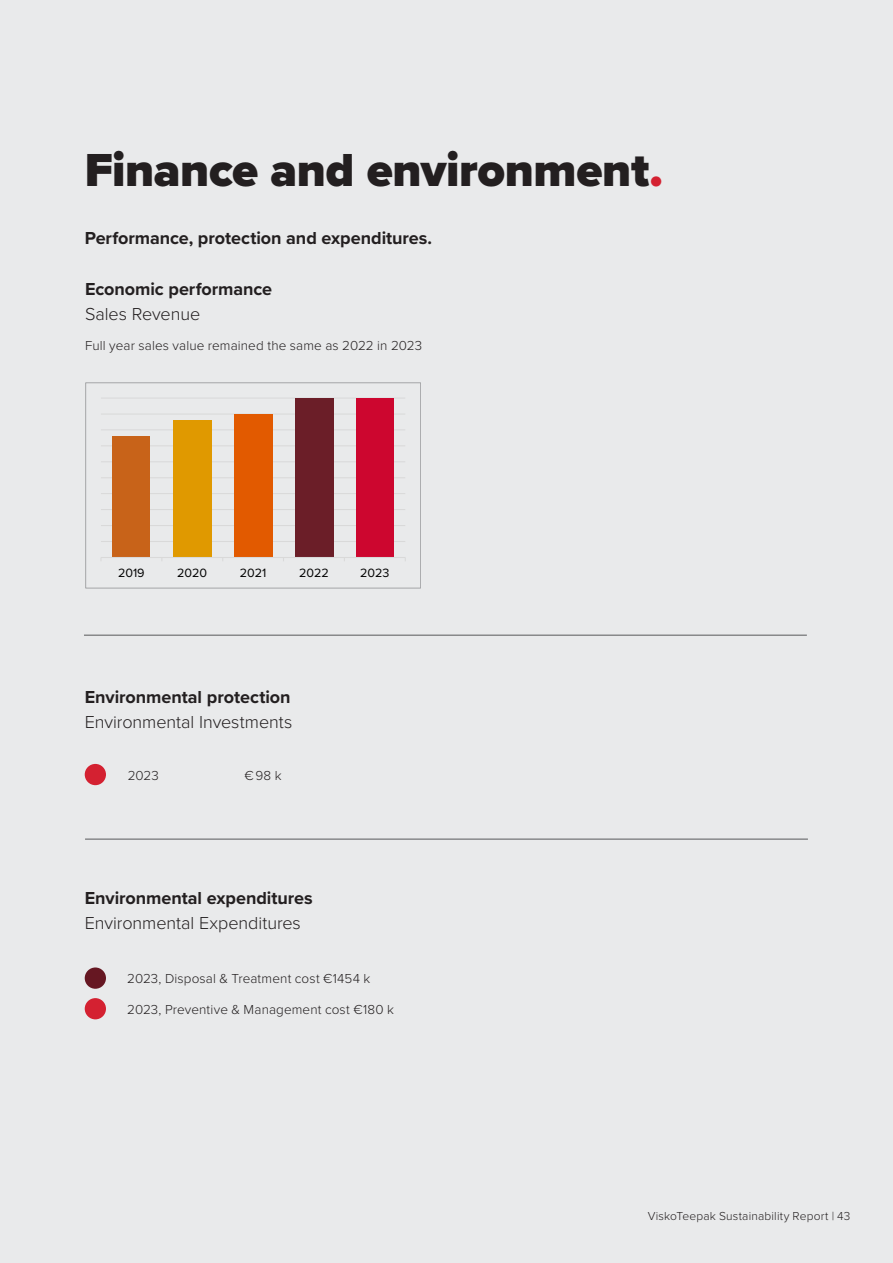
<style>
.page{position:relative;width:893px;height:1263px;background:#e9eaeb}
.page>*{position:absolute;margin:0;border:0;box-sizing:border-box;transform-origin:0 0}
.t1{font:900 48px "Proxima Nova";letter-spacing:-.01em;color:#231f20}
.t2{font:700 18px "Proxima Nova";color:#231f20}
.Table_headline{font:300 18px "Proxima Nova";letter-spacing:-.005em;color:#231f20}
.Table_bodytext{font:300 13.5px "Proxima Nova";letter-spacing:.01em;color:#231f20}
.t3{font:12.45px "Proxima Nova";color:#000}
.t4{font:300 12px "Proxima Nova";letter-spacing:.015em;color:#231f20}
.s1{color:#d42131}
</style>
<div class="page">
<hr style="left:84px;top:635px;width:723px;height:1px;background:#57585a">
<hr style="left:85px;top:839px;width:723px;height:1px;background:#57585a">
<div style="left:85px;top:764px;width:21px;height:21px;background:#d42131;border-radius:50%"></div>
<div style="left:85px;top:967px;width:21px;height:22px;background:#661722;border-radius:50%"></div>
<div style="left:85px;top:998px;width:21px;height:21px;background:#d42131;border-radius:50%"></div>
<hr style="left:101px;top:541px;width:304px;height:1px;background:#d9d9d9">
<hr style="left:101px;top:525px;width:304px;height:1px;background:#d9d9d9">
<hr style="left:101px;top:509px;width:304px;height:1px;background:#d9d9d9">
<hr style="left:101px;top:493px;width:304px;height:1px;background:#d9d9d9">
<hr style="left:101px;top:477px;width:304px;height:1px;background:#d9d9d9">
<hr style="left:101px;top:461px;width:304px;height:1px;background:#d9d9d9">
<hr style="left:101px;top:445px;width:304px;height:1px;background:#d9d9d9">
<hr style="left:101px;top:429px;width:304px;height:1px;background:#d9d9d9">
<hr style="left:101px;top:413px;width:304px;height:2px;background:#d9d9d9">
<hr style="left:101px;top:398px;width:304px;height:1px;background:#d9d9d9">
<div style="left:112px;top:436px;width:38px;height:121px;background:#c86319"></div>
<div style="left:173px;top:420px;width:38px;height:137px;background:#e09900"></div>
<div style="left:234px;top:414px;width:38px;height:143px;background:#e25a00"></div>
<div style="left:295px;top:398px;width:38px;height:159px;background:#6b1e28"></div>
<div style="left:356px;top:398px;width:38px;height:159px;background:#cd062f"></div>
<hr style="left:101px;top:557px;width:304px;height:1px;background:#d9d9d9">
<div style="left:85px;top:382px;width:336px;height:206px;border:1px solid #a7a8aa"></div>
<h1 class="t1" style="left:85px;top:134px;width:580px">Finance and environment<span class="s1">.</span></h1>
<h2 class="t2" style="left:85px;top:225px;width:349px">Performance, protection and expenditures.</h2>
<h2 class="t2" style="left:85px;top:276px;width:189px">Economic performance</h2>
<p class="Table_headline" style="left:85px;top:300px;width:117px">Sales Revenue</p>
<p class="Table_bodytext" style="left:85px;top:336px;width:339px">Full year sales value remained the same as 2022 in 2023</p>
<p class="t3" style="left:118px;top:563px;width:28px">2019</p>
<p class="t3" style="left:177px;top:563px;width:31px">2020</p>
<p class="t3" style="left:240px;top:563px;width:28px">2021</p>
<p class="t3" style="left:299px;top:563px;width:31px">2022</p>
<p class="t3" style="left:360px;top:563px;width:31px">2023</p>
<h2 class="t2" style="left:85px;top:684px;width:207px">Environmental protection</h2>
<p class="Table_headline" style="left:85px;top:708px;width:209px">Environmental Investments</p>
<p class="Table_bodytext" style="left:128px;top:765px;width:33px">2023</p>
<p class="Table_bodytext" style="left:244px;top:765px;width:39px">€ 98 k</p>
<h2 class="t2" style="left:85px;top:885px;width:229px">Environmental expenditures</h2>
<p class="Table_headline" style="left:85px;top:909px;width:218px">Environmental Expenditures</p>
<p class="Table_bodytext" style="left:127px;top:969px;width:245px">2023, Disposal &amp; Treatment cost €1454 k</p>
<p class="Table_bodytext" style="left:127px;top:999px;width:268px">2023, Preventive &amp; Management cost €180 k</p>
<p class="t4" style="left:648px;top:1206px;width:204px">ViskoTeepak Sustainability Report | 43</p>
</div>
